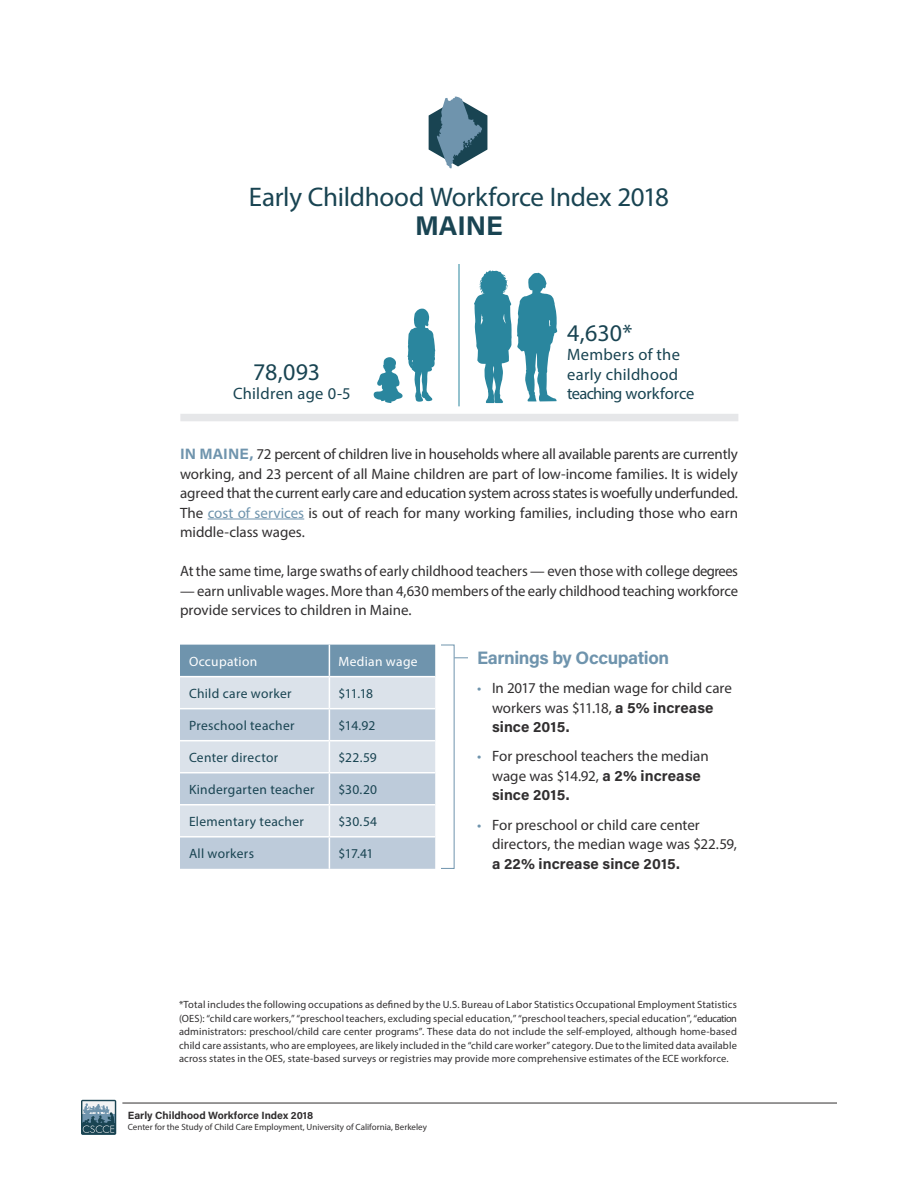
<style>
.page{position:relative;width:918px;height:1188px;background:#fff}
.page>*{position:absolute;margin:0;border:0;box-sizing:border-box;transform-origin:0 0}
.Headline{font:27px/29.2px "Myriad Pro";letter-spacing:-.01em;color:#194452;text-align:center}
.Descriptions{font:24px "Myriad Pro";letter-spacing:-.005em;color:#194452}
.SubSection{font:700 18px "Acumin Pro";letter-spacing:-.025em;color:#6f94ad}
.Descriptions-2{font:16.5px/19.5px "Myriad Pro";letter-spacing:.015em;color:#194452}
.Body_copy_-_10_13{font:15px/19.5px "Myriad Pro";color:#312f30}
.Table_copy{font:13.5px "Myriad Pro";letter-spacing:.02em;color:#194452}
.Table_copy-2{font:13.5px "Myriad Pro";letter-spacing:.025em;color:#fff}
.Body_copy_-_10_13-2{font:10.5px/13.5px "Myriad Pro";letter-spacing:.01em;color:#312f30;text-align:justify}
.t1{font:700 10.5px "Acumin Pro";color:#312f30}
.t2{font:9px "Myriad Pro";color:#312f30}
.s1{font-family:"Acumin Pro";font-weight:700}
.s2{font-family:"Acumin Pro";font-weight:700;color:#6f94ad}
.s3{color:#6f94ad}
</style>
<div class="page">
<hr style="left:122px;top:1103px;width:715px;height:1px;background:#312f30">
<svg style="left:81px;top:1100px;width:35px;height:35px"></svg>
<svg style="left:373px;top:308px;width:62px;height:95px"></svg>
<hr style="left:208px;top:519px;width:96px;height:1px;background:#6f94ad">
<div style="left:180px;top:414px;width:558px;height:7px;background:#e6e7e9"></div>
<hr style="left:459px;top:264px;width:1px;height:142px;background:#2a869e">
<svg style="left:180px;top:645px;width:255px;height:224px;background:#bfcdda"></svg>
<hr style="left:180px;top:676px;width:149px;height:1px;background:#fff">
<hr style="left:329px;top:676px;width:106px;height:1px;background:#fff">
<hr style="left:180px;top:708px;width:149px;height:1px;background:#fff">
<hr style="left:329px;top:708px;width:106px;height:1px;background:#fff">
<hr style="left:180px;top:740px;width:149px;height:1px;background:#fff">
<hr style="left:329px;top:740px;width:106px;height:1px;background:#fff">
<hr style="left:180px;top:772px;width:149px;height:1px;background:#fff">
<hr style="left:329px;top:772px;width:106px;height:1px;background:#fff">
<hr style="left:180px;top:804px;width:149px;height:2px;background:#fff">
<hr style="left:329px;top:804px;width:106px;height:2px;background:#fff">
<hr style="left:180px;top:836px;width:149px;height:2px;background:#fff">
<hr style="left:329px;top:836px;width:106px;height:2px;background:#fff">
<hr style="left:329px;top:645px;width:1px;height:31px;background:#fff">
<hr style="left:329px;top:677px;width:1px;height:31px;background:#fff">
<hr style="left:329px;top:709px;width:1px;height:31px;background:#fff">
<hr style="left:329px;top:741px;width:1px;height:31px;background:#fff">
<hr style="left:329px;top:773px;width:1px;height:31px;background:#fff">
<hr style="left:329px;top:806px;width:1px;height:30px;background:#fff">
<hr style="left:329px;top:838px;width:1px;height:31px;background:#fff">
<svg style="left:454px;top:657px;width:14px;height:1px"></svg>
<svg style="left:474px;top:270px;width:83px;height:133px"></svg>
<svg style="left:429px;top:96px;width:58px;height:73px"></svg>
<p class="Headline" style="left:249px;top:181px;width:422px">Early Childhood Workforce Index 2018<br><span class="s1">MAINE</span></p>
<p class="Descriptions" style="left:253px;top:357px;width:69px">78,093</p>
<p class="Descriptions-2" style="left:233px;top:384px;width:119px">Children age 0-5</p>
<p class="Descriptions" style="left:567px;top:318px;width:67px">4,630*</p>
<p class="Descriptions-2" style="left:567px;top:345px;width:129px">Members of the early childhood teaching workforce</p>
<p class="Body_copy_-_10_13" style="left:180px;top:444px;width:560px;text-align:justify"><span class="s2">IN MAINE,</span> 72 percent of children live in households where all available parents are currently working, and 23 percent of all Maine children are part of low-income families. It is widely agreed that the current early care and education system across states is woefully underfunded.<br>The <span class="s3">cost of services</span> is out of reach for many working families, including those who earn middle-class wages.</p>
<p class="Body_copy_-_10_13" style="left:180px;top:561px;width:560px">At the same time, large swaths of early childhood teachers — even those with college degrees</p>
<p class="Body_copy_-_10_13" style="left:180px;top:580px;width:560px">— earn unlivable wages. More than 4,630 members of the early childhood teaching workforce provide services to children in Maine.</p>
<p class="Table_copy-2" style="left:189px;top:653px;width:70px">Occupation</p>
<p class="Table_copy-2" style="left:338px;top:653px;width:81px">Median wage</p>
<p class="Table_copy" style="left:189px;top:685px;width:104px">Child care worker</p>
<p class="Table_copy" style="left:338px;top:685px;width:36px">$11.18</p>
<p class="Table_copy" style="left:189px;top:717px;width:107px">Preschool teacher</p>
<p class="Table_copy" style="left:338px;top:717px;width:38px">$14.92</p>
<p class="Table_copy" style="left:189px;top:749px;width:91px">Center director</p>
<p class="Table_copy" style="left:338px;top:749px;width:40px">$22.59</p>
<p class="Table_copy" style="left:189px;top:781px;width:127px">Kindergarten teacher</p>
<p class="Table_copy" style="left:338px;top:781px;width:40px">$30.20</p>
<p class="Table_copy" style="left:189px;top:813px;width:116px">Elementary teacher</p>
<p class="Table_copy" style="left:338px;top:813px;width:40px">$30.54</p>
<p class="Table_copy" style="left:189px;top:845px;width:67px">All workers</p>
<p class="Table_copy" style="left:338px;top:845px;width:37px">$17.41</p>
<p class="SubSection" style="left:477px;top:645px;width:194px">Earnings by Occupation</p>
<p class="Body_copy_-_10_13" style="left:492px;top:678px;width:241px;text-indent:-15px"><span class="s3">•</span> In 2017 the median wage for child care workers was $11.18, <span class="s1">a 5% increase since 2015.</span></p>
<p class="Body_copy_-_10_13" style="left:492px;top:746px;width:218px;text-indent:-15px"><span class="s3">•</span> For preschool teachers the median wage was $14.92, <span class="s1">a 2% increase since 2015.</span></p>
<p class="Body_copy_-_10_13" style="left:492px;top:814px;width:246px;text-indent:-15px"><span class="s3">•</span> For preschool or child care center directors, the median wage was $22.59, <span class="s1">a 22% increase since 2015.</span></p>
<p class="Body_copy_-_10_13-2" style="left:179px;top:998px;width:559px">*Total includes the following occupations as defined by the U.S. Bureau of Labor Statistics Occupational Employment Statistics (OES): “child care workers,” “preschool teachers, excluding special education,” “preschool teachers, special education”, “education administrators: preschool/child care center programs”. These data do not include the self-employed, although home-based child care assistants, who are employees, are likely included in the “child care worker” category. Due to the limited data available across states in the OES, state-based surveys or registries may provide more comprehensive estimates of the ECE workforce.</p>
<p class="t1" style="left:128px;top:1108px;width:187px">Early Childhood Workforce Index 2018</p>
<p class="t2" style="left:128px;top:1121px;width:301px">Center for the Study of Child Care Employment, University of California, Berkeley</p>
</div>
